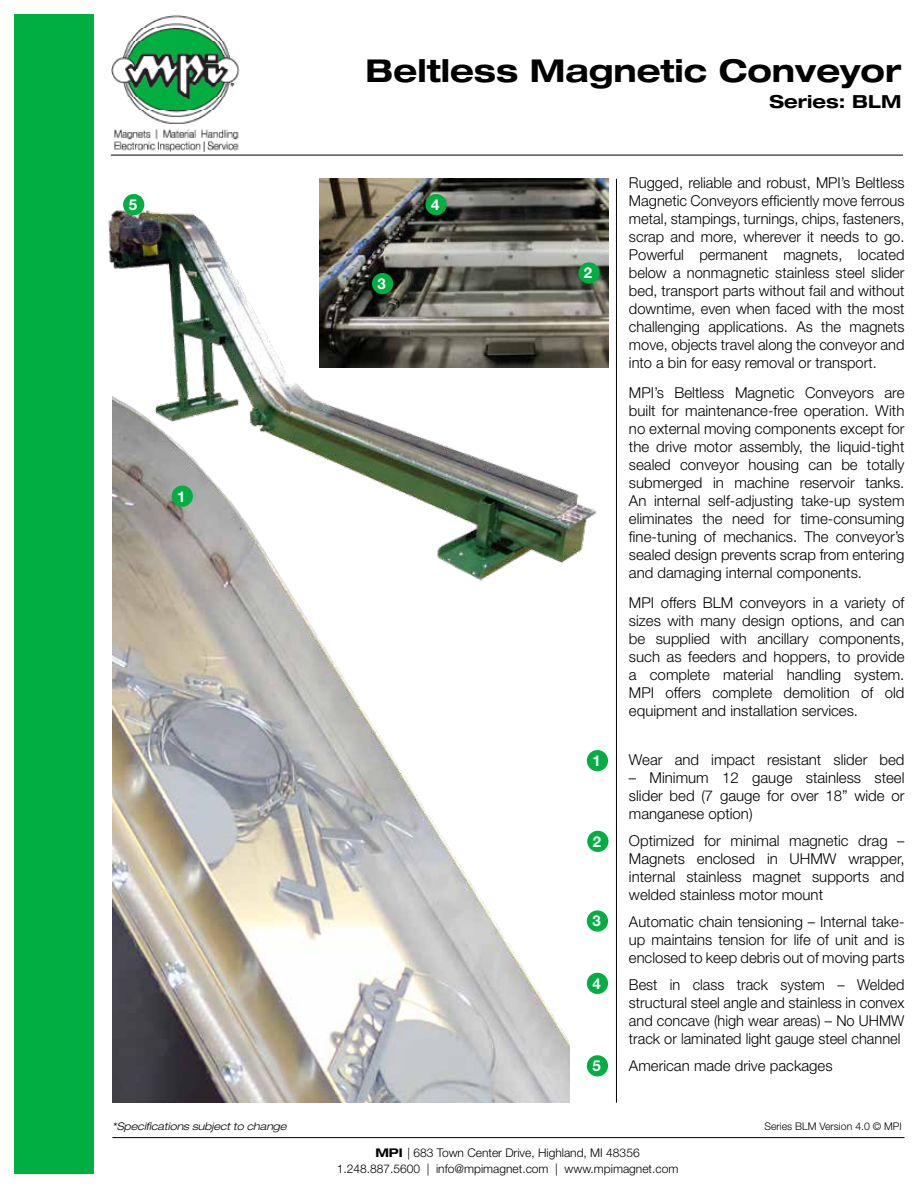
<style>
.page{position:relative;width:918px;height:1188px;background:#fff}
.page>*{position:absolute;margin:0;border:0;box-sizing:border-box;transform-origin:0 0}
.t1{font:700 expanded 31.5px "Helvetica Neue LT Pro";color:#000}
.t2{font:700 expanded 18px "Helvetica Neue LT Pro";color:#000}
.t3{font:300 15px/18px "Helvetica Neue LT Pro";color:#000;text-align:justify}
.t4{font:700 15px "Helvetica Neue LT Pro";color:#fff}
.t5{font:300 12px/16.5px "Helvetica Neue LT Pro";color:#000;text-align:center}
.t6{font:italic 300 expanded 10.5px "Helvetica Neue LT Pro";color:#000}
.t7{font:300 10.5px "Helvetica Neue LT Pro";color:#000}
.s1{font-weight:700;font-stretch:expanded}
</style>
<div class="page">
<div style="left:14px;top:14px;width:80px;height:1160px;background:#00ae42"></div>
<hr style="left:111px;top:155px;width:792px;height:1px;background:#000">
<hr style="left:112px;top:1137px;width:792px;height:1px;background:#000">
<img style="left:111px;top:15px;width:129px;height:137px">
<img style="left:320px;top:179px;width:288px;height:188px">
<hr style="left:616px;top:179px;width:1px;height:924px;background:#000">
<img style="left:112px;top:588px;width:458px;height:515px">
<img style="left:108px;top:203px;width:494px;height:385px">
<div style="left:587px;top:750px;width:21px;height:21px;background:#00ae42;border-radius:50%"></div>
<div style="left:587px;top:910px;width:21px;height:22px;background:#00ae42;border-radius:50%"></div>
<div style="left:587px;top:831px;width:21px;height:21px;background:#00ae42;border-radius:50%"></div>
<div style="left:587px;top:973px;width:21px;height:21px;background:#00ae42;border-radius:50%"></div>
<div style="left:587px;top:1055px;width:21px;height:21px;background:#00ae42;border-radius:50%"></div>
<div style="left:172px;top:486px;width:21px;height:21px;background:#00ae42;border-radius:50%"></div>
<div style="left:578px;top:262px;width:22px;height:22px;background:#00ae42;border-radius:50%"></div>
<div style="left:372px;top:273px;width:21px;height:21px;background:#00ae42;border-radius:50%"></div>
<div style="left:426px;top:194px;width:21px;height:21px;background:#00ae42;border-radius:50%"></div>
<div style="left:123px;top:194px;width:21px;height:21px;background:#00ae42;border-radius:50%"></div>
<h1 class="t1" style="left:366px;top:51px;width:537px">Beltless Magnetic Conveyor</h1>
<p class="t2" style="left:770px;top:90px;width:133px">Series: BLM</p>
<p class="t4" style="left:129px;top:195px;width:10px">5</p>
<p class="t4" style="left:431px;top:195px;width:10px">4</p>
<p class="t4" style="left:177px;top:487px;width:10px">1</p>
<p class="t4" style="left:378px;top:274px;width:10px">3</p>
<p class="t6" style="left:112px;top:1120px;width:176px">*Specifications subject to change</p>
<p class="t4" style="left:584px;top:264px;width:10px">2</p>
<p class="t4" style="left:592px;top:751px;width:10px">1</p>
<p class="t4" style="left:593px;top:832px;width:10px">2</p>
<p class="t4" style="left:592px;top:912px;width:10px">3</p>
<p class="t4" style="left:592px;top:974px;width:10px">4</p>
<p class="t4" style="left:592px;top:1057px;width:10px">5</p>
<p class="t3" style="left:629px;top:174px;width:277px">Rugged, reliable and robust, MPI’s Beltless Magnetic Conveyors efficiently move ferrous metal, stampings, turnings, chips, fasteners, scrap and more, wherever it needs to go.<br>Powerful permanent magnets, located below a nonmagnetic stainless steel slider bed, transport parts without fail and without downtime, even when faced with the most challenging applications. As the magnets move, objects travel along the conveyor and into a bin for easy removal or transport.</p>
<p class="t3" style="left:629px;top:384px;width:277px">MPI’s Beltless Magnetic Conveyors are built for maintenance-free operation. With no external moving components except for the drive motor assembly, the liquid-tight sealed conveyor housing can be totally submerged in machine reservoir tanks.<br>An internal self-adjusting take-up system eliminates the need for time-consuming fine-tuning of mechanics. The conveyor’s sealed design prevents scrap from entering and damaging internal components.</p>
<p class="t3" style="left:629px;top:594px;width:277px">MPI offers BLM conveyors in a variety of sizes with many design options, and can be supplied with ancillary components, such as feeders and hoppers, to provide a complete material handling system.<br>MPI offers complete demolition of old equipment and installation services.</p>
<p class="t3" style="left:629px;top:750px;width:277px">Wear and impact resistant slider bed</p>
<p class="t3" style="left:629px;top:768px;width:277px">– Minimum 12 gauge stainless steel slider bed (7 gauge for over 18” wide or manganese option)</p>
<p class="t3" style="left:629px;top:831px;width:277px">Optimized for minimal magnetic drag – Magnets enclosed in UHMW wrapper, internal stainless magnet supports and welded stainless motor mount</p>
<p class="t3" style="left:629px;top:912px;width:277px">Automatic chain tensioning – Internal take&shy;up maintains tension for life of unit and is enclosed to keep debris out of moving parts</p>
<p class="t3" style="left:629px;top:975px;width:277px">Best in class track system – Welded structural steel angle and stainless in convex and concave (high wear areas) – No UHMW track or laminated light gauge steel channel</p>
<p class="t3" style="left:629px;top:1056px;width:205px">American made drive packages</p>
<p class="t7" style="left:765px;top:1120px;width:139px">Series BLM Version 4.0 © MPI</p>
<p class="t5" style="left:337px;top:1144px;width:343px"><span class="s1">MPI</span> | 683 Town Center Drive, Highland, MI 48356<br>1.248.887.5600 | info@mpimagnet.com | www.mpimagnet.com</p>
</div>
